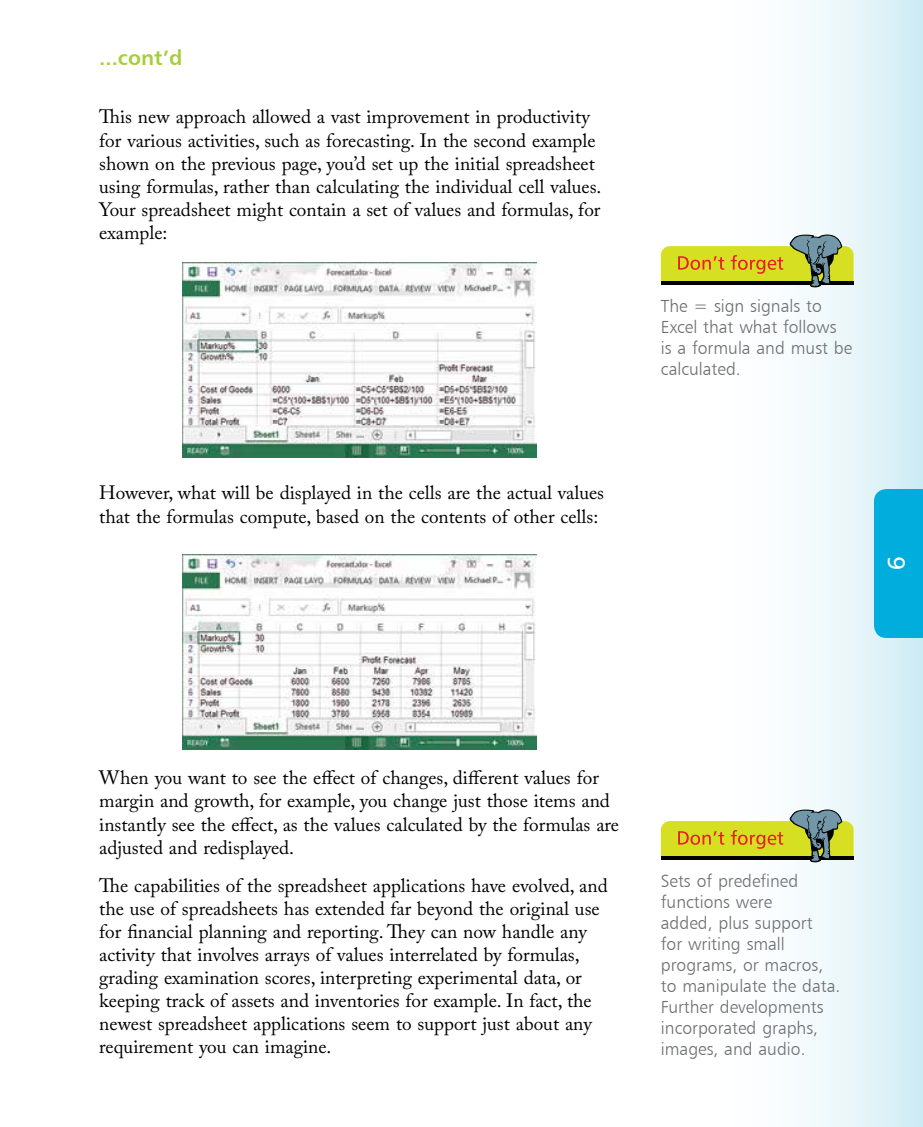
<style>
.page{position:relative;width:923px;height:1127px;background:#fff}
.page>*{position:absolute;margin:0;border:0;box-sizing:border-box;transform-origin:0 0}
.t1{font:24.5px "Humanist 777 BT Roman B";color:#fff}
.t2{font:21px "Humanist 777 BT Bold B";color:#a6ce39}
.t3{font:19.25px/23.1px "Adobe Caslon Pro";color:#000}
.t4{font:17.5px/21px "Humanist 777 BT Light B";color:#6d6e71}
</style>
<div class="page">
<div style="left:649px;top:0;width:274px;height:1126px;background:linear-gradient(to right,#fff,#d9f0f6)"></div>
<div style="left:874px;top:489px;width:49px;height:148px;background:#00addc"></div>
<svg style="left:661px;top:234px;width:192px;height:53px"></svg>
<svg style="left:661px;top:809px;width:192px;height:53px"></svg>
<img style="left:183px;top:263px;width:354px;height:194px">
<img style="left:183px;top:554px;width:354px;height:195px">
<p class="t2" style="left:99px;top:44px;width:85px">...cont’d</p>
<p class="t3" style="left:99px;top:105px;width:504px">This new approach allowed a vast improvement in productivity for various activities, such as forecasting. In the second example shown on the previous page, you’d set up the initial spreadsheet using formulas, rather than calculating the individual cell values.<br>Your spreadsheet might contain a set of values and formulas, for example:</p>
<p class="t3" style="left:99px;top:481px;width:506px">However, what will be displayed in the cells are the actual values that the formulas compute, based on the contents of other cells:</p>
<p class="t4" style="left:661px;top:295px;width:193px">The = sign signals to<br>Excel that what follows<br>is a formula and must be calculated.</p>
<p class="t1" style="left:911px;top:556px;width:16px;rotate:90deg">9</p>
<p class="t3" style="left:99px;top:765px;width:521px">When you want to see the effect of changes, different values for margin and growth, for example, you change just those items and instantly see the effect, as the values calculated by the formulas are adjusted and redisplayed.</p>
<p class="t3" style="left:99px;top:873px;width:510px">The capabilities of the spreadsheet applications have evolved, and the use of spreadsheets has extended far beyond the original use for financial planning and reporting. They can now handle any activity that involves arrays of values interrelated by formulas, grading examination scores, interpreting experimental data, or keeping track of assets and inventories for example. In fact, the newest spreadsheet applications seem to support just about any requirement you can imagine.</p>
<p class="t4" style="left:661px;top:870px;width:181px">Sets of predefined functions were<br>added, plus support<br>for writing small programs, or macros, to manipulate the data.<br>Further developments incorporated graphs, images, and audio.</p>
</div>
